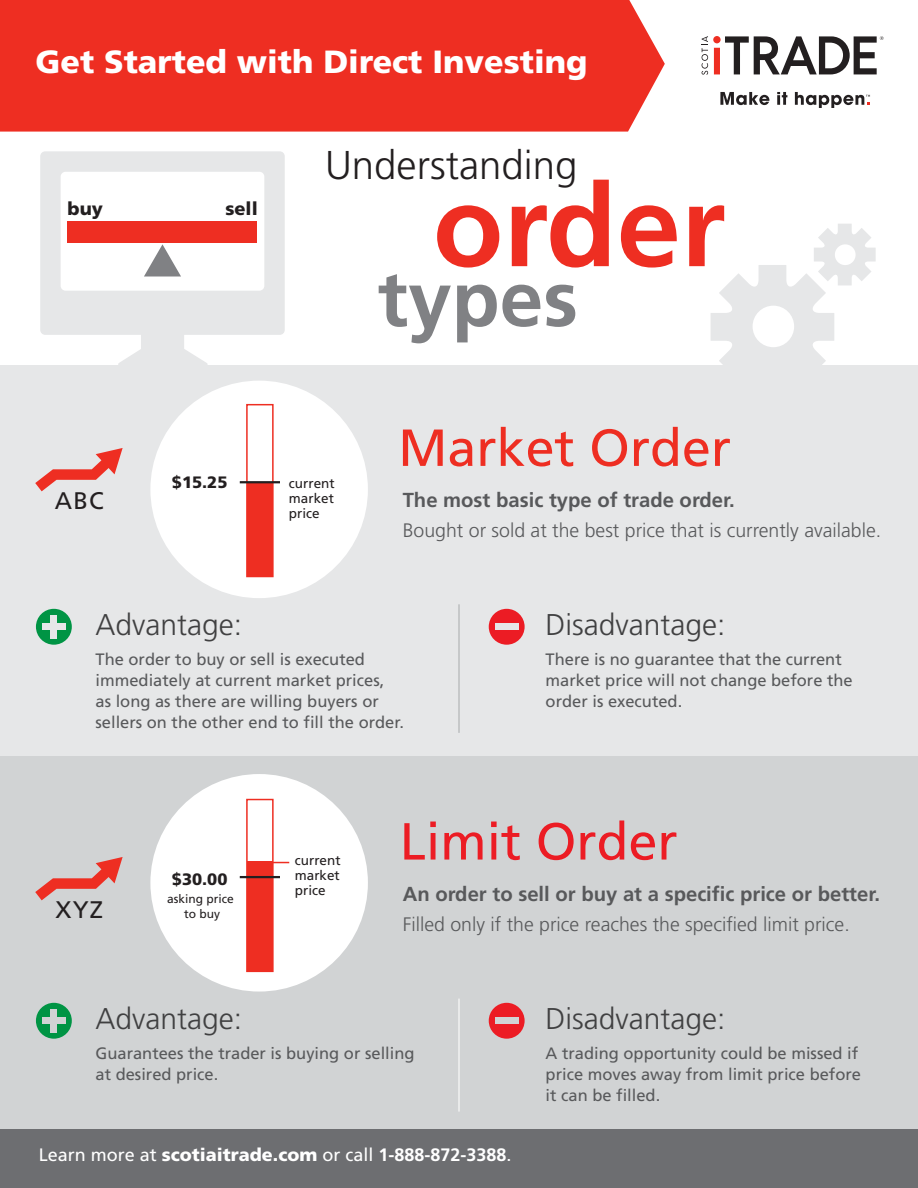
<style>
.page{position:relative;width:918px;height:1188px;background:#fff}
.page>*{position:absolute;margin:0;border:0;box-sizing:border-box;transform-origin:0 0}
.t1{font:700 115.35px "Frutiger";color:#ee2e22}
.t2{font:700 78.45px "Frutiger";color:#808184}
.t3{font:52.05px "Frutiger";color:#ee2e22}
.t4{font:52.05px "Frutiger";color:#ec1c24}
.t5{font:300 40.2px "Frutiger";color:#231f20}
.t6{font:900 32.1px "Frutiger";color:#fff}
.t7{font:300 30px "Frutiger";color:#404041}
.t8{font:24px "Frutiger";letter-spacing:.05em;color:#231f20}
.t9{font:700 20.25px "Frutiger";color:#58595b}
.t10{font:300 19.5px "Frutiger";color:#58595b}
.t11{font:900 18.15px "Frutiger";color:#231f20}
.t12{font:18px "Frutiger";color:#fff}
.t13{font:16.5px/21px "Frutiger";color:#58595b}
.t14{font:900 16.5px "Frutiger";color:#231f20}
.t15{font:13.5px/15px "Frutiger";color:#231f20;text-align:justify}
.t16{font:12px/15px "Frutiger";color:#231f20;text-align:center}
.s1{font-weight:900}
.s2{font-weight:700}
</style>
<div class="page">
<div style="left:0;top:754px;width:918px;height:383px;background:#d1d3d4"></div>
<div style="left:0;top:0;width:665px;height:132px;background:#ee2e22"></div>
<div style="left:0;top:365px;width:918px;height:390px;background:#e6e7e8"></div>
<svg style="left:702px;top:36px;width:182px;height:39px"></svg>
<svg style="left:720px;top:92px;width:49px;height:13px"></svg>
<svg style="left:777px;top:92px;width:10px;height:13px"></svg>
<svg style="left:795px;top:92px;width:75px;height:16px"></svg>
<svg style="left:40px;top:151px;width:245px;height:214px"></svg>
<svg style="left:711px;top:224px;width:165px;height:141px"></svg>
<svg style="left:35px;top:448px;width:88px;height:43px"></svg>
<svg style="left:35px;top:857px;width:88px;height:43px"></svg>
<div style="left:150px;top:381px;width:218px;height:217px;background:#fff;border-radius:50%"></div>
<div style="left:246px;top:404px;width:28px;height:173px;border:2px solid #ee2e22"></div>
<div style="left:247px;top:482px;width:26px;height:95px;background:#ee2e22"></div>
<hr style="left:240px;top:481px;width:40px;height:2px;background:#231f20">
<div style="left:150px;top:774px;width:218px;height:218px;background:#fff;border-radius:50%"></div>
<svg style="left:274px;top:862px;width:15px;height:1px"></svg>
<div style="left:246px;top:799px;width:28px;height:173px;border:2px solid #ee2e22"></div>
<div style="left:247px;top:862px;width:26px;height:109px;background:#ee2e22"></div>
<hr style="left:240px;top:876px;width:40px;height:2px;background:#231f20">
<div style="left:36px;top:1003px;width:36px;height:36px;background:#009444;border-radius:50%"></div>
<div style="left:42px;top:1017px;width:23px;height:7px;background:#d1d3d4"></div>
<div style="left:50px;top:1009px;width:7px;height:23px;background:#d1d3d4"></div>
<div style="left:489px;top:1003px;width:36px;height:36px;background:#ec1c24;border-radius:50%"></div>
<div style="left:495px;top:1017px;width:23px;height:7px;background:#d1d3d4"></div>
<hr style="left:458px;top:604px;width:2px;height:129px;background:#bcbec0">
<hr style="left:458px;top:999px;width:2px;height:113px;background:#f1f2f2">
<div style="left:36px;top:609px;width:36px;height:36px;background:#009444;border-radius:50%"></div>
<div style="left:42px;top:623px;width:23px;height:7px;background:#e6e7e8"></div>
<div style="left:50px;top:615px;width:7px;height:23px;background:#e6e7e8"></div>
<div style="left:489px;top:609px;width:36px;height:36px;background:#ec1c24;border-radius:50%"></div>
<div style="left:495px;top:623px;width:23px;height:7px;background:#e6e7e8"></div>
<div style="left:0;top:1129px;width:918px;height:59px;background:#6d6e71"></div>
<h3 class="t6" style="left:35px;top:43px;width:554px">Get Started with Direct Investing</h3>
<p class="t11" style="left:68px;top:198px;width:37px">buy</p>
<p class="t11" style="left:225px;top:198px;width:34px">sell</p>
<h3 class="t5" style="left:325px;top:142px;width:254px">Understanding</h3>
<h1 class="t1" style="left:433px;top:158px;width:294px">order</h1>
<h2 class="t2" style="left:378px;top:253px;width:202px">types</h2>
<h3 class="t8" style="left:55px;top:487px;width:51px">ABC</h3>
<p class="t14" style="left:172px;top:472px;width:57px">$15.25</p>
<p class="t15" style="left:289px;top:476px;width:47px">current market price</p>
<h3 class="t3" style="left:398px;top:417px;width:334px">Market Order</h3>
<p class="t9" style="left:403px;top:488px;width:334px">The most basic type of trade order.</p>
<p class="t10" style="left:403px;top:520px;width:480px">Bought or sold at the best price that is currently available.</p>
<h3 class="t7" style="left:95px;top:608px;width:148px">Advantage:</h3>
<h3 class="t7" style="left:546px;top:608px;width:181px">Disadvantage:</h3>
<p class="t13" style="left:95px;top:648px;width:310px">The order to buy or sell is executed immediately at current market prices, as long as there are willing buyers or sellers on the other end to fill the order.</p>
<p class="t13" style="left:546px;top:648px;width:309px">There is no guarantee that the current market price will not change before the order is executed.</p>
<h3 class="t8" style="left:56px;top:896px;width:49px">XYZ</h3>
<p class="t14" style="left:172px;top:870px;width:57px">$30.00</p>
<p class="t16" style="left:167px;top:891px;width:68px">asking price to buy</p>
<p class="t15" style="left:295px;top:853px;width:47px">current market price</p>
<h3 class="t4" style="left:400px;top:811px;width:279px">Limit Order</h3>
<p class="t9" style="left:403px;top:882px;width:479px">An order to sell or buy at a specific price or better.</p>
<p class="t10" style="left:403px;top:913px;width:449px">Filled only if the price reaches the specified limit price.</p>
<h3 class="t7" style="left:95px;top:1002px;width:148px">Advantage:</h3>
<h3 class="t7" style="left:546px;top:1002px;width:181px">Disadvantage:</h3>
<p class="t13" style="left:95px;top:1042px;width:321px">Guarantees the trader is buying or selling at desired price.</p>
<p class="t13" style="left:546px;top:1042px;width:317px">A trading opportunity could be missed if price moves away from limit price before it can be filled.</p>
<p class="t12" style="left:39px;top:1144px;width:474px">Learn more at <span class="s1">scotiaitrade.com</span> or call <span class="s2">1-888-872-3388</span>.</p>
</div>
